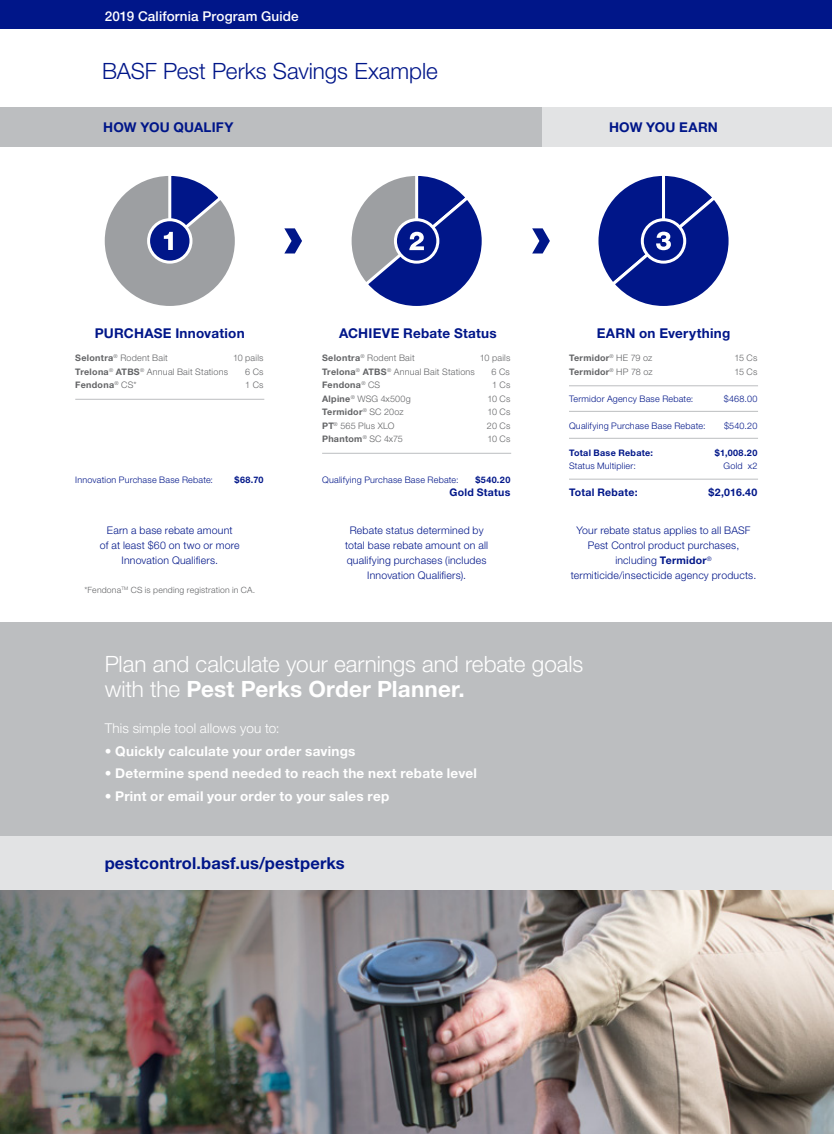
<style>
.page{position:relative;width:834px;height:1134px;background:#fff}
.page>*{position:absolute;margin:0;border:0;box-sizing:border-box;transform-origin:0 0}
.t1{font:300 22.5px/25.5px "Helvetica Neue LT Std";letter-spacing:-.005em;color:#fff}
.t2{font:300 22.5px "Helvetica Neue LT Std";letter-spacing:-.005em;color:#001689}
.t3{font:700 16.5px "Helvetica Neue LT Std";letter-spacing:.01em;color:#001689}
.t4{font:700 13.5px "Helvetica Neue LT Std";letter-spacing:.02em;color:#fff}
.t5{font:700 13.5px "Helvetica Neue LT Std";letter-spacing:.015em;color:#001689}
.t6{font:300 13.5px "Helvetica Neue LT Std";letter-spacing:.01em;color:#fff}
.t7{font:500 13.5px "Helvetica Neue LT Std";letter-spacing:.01em;color:#fff}
.t8{font:300 10.5px/15px "Helvetica Neue LT Std";letter-spacing:.02em;color:#001689;text-align:center}
.t9{font:700 10.5px "Helvetica Neue LT Std";letter-spacing:.025em;color:#001689}
.t10{font:300 9px "Helvetica Neue LT Std";letter-spacing:.02em;color:#636466}
.t11{font:300 9px "Helvetica Neue LT Std";letter-spacing:.025em;color:#001689}
.t12{font:700 9px "Helvetica Neue LT Std";letter-spacing:.03em;color:#636466}
.t13{font:700 9px "Helvetica Neue LT Std";letter-spacing:.03em;color:#001689}
.t14{font:300 8.7px "Helvetica Neue LT Std";letter-spacing:.02em;color:#636466}
.s1{font-weight:700}
.s2{font-weight:300}
</style>
<div class="page">
<div style="left:0;top:622px;width:832px;height:215px;background:#bcbec0"></div>
<div style="left:0;top:837px;width:832px;height:111px;background:#e2e3e4"></div>
<div style="left:541px;top:107px;width:291px;height:39px;background:#e2e3e4"></div>
<div style="left:0;top:107px;width:541px;height:39px;background:#bcbec0"></div>
<svg style="left:532px;top:228px;width:18px;height:26px"></svg>
<svg style="left:284px;top:228px;width:18px;height:26px"></svg>
<svg style="left:350px;top:174px;width:133px;height:133px"></svg>
<svg style="left:362px;top:174px;width:121px;height:133px"></svg>
<hr style="left:322px;top:453px;width:189px;height:1px;background:#bcbec0">
<svg style="left:598px;top:175px;width:131px;height:131px"></svg>
<hr style="left:569px;top:385px;width:189px;height:1px;background:#bcbec0">
<hr style="left:569px;top:438px;width:189px;height:1px;background:#bcbec0">
<hr style="left:569px;top:411px;width:189px;height:1px;background:#bcbec0">
<hr style="left:569px;top:479px;width:189px;height:1px;background:#bcbec0">
<div style="left:0;top:0;width:832px;height:29px;background:#001689"></div>
<div style="left:103px;top:174px;width:133px;height:133px;background:#9d9fa2;border-radius:50%"></div>
<div style="left:102px;top:173px;width:136px;height:136px;border:3px solid #fff;border-radius:50%"></div>
<svg style="left:149px;top:220px;width:42px;height:42px"></svg>
<div style="left:147px;top:218px;width:45px;height:46px;border:3px solid #fff;border-radius:50%"></div>
<svg style="left:164px;top:173px;width:61px;height:77px"></svg>
<hr style="left:75px;top:399px;width:189px;height:1px;background:#bcbec0">
<img style="left:0;top:890px;width:834px;height:244px">
<p class="t7" style="left:105px;top:8px;width:196px">2019 California Program Guide</p>
<h1 class="t2" style="left:102px;top:58px;width:337px">BASF Pest Perks Savings Example</h1>
<p class="t5" style="left:103px;top:119px;width:132px">HOW YOU QUALIFY</p>
<p class="t5" style="left:609px;top:119px;width:110px">HOW YOU EARN</p>
<p class="t5" style="left:95px;top:325px;width:151px">PURCHASE Innovation</p>
<p class="t5" style="left:339px;top:325px;width:159px">ACHIEVE Rebate Status</p>
<p class="t5" style="left:597px;top:325px;width:135px">EARN on Everything</p>
<p class="t10" style="left:75px;top:353px;width:94px"><span class="s1">Selontra</span><sup>®</sup> Rodent Bait</p>
<p class="t10" style="left:233px;top:353px;width:32px">10 pails</p>
<p class="t10" style="left:75px;top:366px;width:154px"><span class="s1">Trelona</span><sup>®</sup> <span class="s1">ATBS</span><sup>®</sup> Annual Bait Stations</p>
<p class="t10" style="left:245px;top:366px;width:20px">6 Cs</p>
<p class="t12" style="left:75px;top:380px;width:63px">Fendona<sup>®</sup> <span class="s2">CS*</span></p>
<p class="t10" style="left:245px;top:380px;width:20px">1 Cs</p>
<p class="t11" style="left:75px;top:474px;width:139px">Innovation Purchase Base Rebate:</p>
<p class="t13" style="left:235px;top:474px;width:30px">$68.70</p>
<p class="t10" style="left:322px;top:353px;width:94px"><span class="s1">Selontra</span><sup>®</sup> Rodent Bait</p>
<p class="t10" style="left:480px;top:353px;width:32px">10 pails</p>
<p class="t10" style="left:322px;top:366px;width:154px"><span class="s1">Trelona</span><sup>®</sup> <span class="s1">ATBS</span><sup>®</sup> Annual Bait Stations</p>
<p class="t10" style="left:491px;top:366px;width:20px">6 Cs</p>
<p class="t12" style="left:322px;top:380px;width:60px">Fendona<sup>®</sup> <span class="s2">CS</span></p>
<p class="t10" style="left:492px;top:380px;width:20px">1 Cs</p>
<p class="t10" style="left:322px;top:393px;width:90px"><span class="s1">Alpine</span><sup>®</sup> WSG 4x500g</p>
<p class="t10" style="left:487px;top:393px;width:25px">10 Cs</p>
<p class="t12" style="left:322px;top:407px;width:83px">Termidor<sup>®</sup> <span class="s2">SC 20oz</span></p>
<p class="t10" style="left:487px;top:407px;width:25px">10 Cs</p>
<p class="t10" style="left:322px;top:420px;width:74px"><span class="s1">PT</span><sup>®</sup> 565 Plus XLO</p>
<p class="t10" style="left:487px;top:420px;width:25px">20 Cs</p>
<p class="t12" style="left:322px;top:434px;width:82px">Phantom<sup>®</sup> <span class="s2">SC 4x75</span></p>
<p class="t10" style="left:487px;top:434px;width:25px">10 Cs</p>
<p class="t11" style="left:322px;top:474px;width:138px">Qualifying Purchase Base Rebate:</p>
<p class="t13" style="left:475px;top:474px;width:36px">$540.20</p>
<p class="t9" style="left:449px;top:486px;width:62px">Gold Status</p>
<p class="t12" style="left:569px;top:353px;width:85px">Termidor<sup>®</sup> <span class="s2">HE 79 oz</span></p>
<p class="t10" style="left:734px;top:353px;width:24px">15 Cs</p>
<p class="t12" style="left:569px;top:366px;width:85px">Termidor<sup>®</sup> <span class="s2">HP 78 oz</span></p>
<p class="t10" style="left:734px;top:366px;width:24px">15 Cs</p>
<p class="t11" style="left:569px;top:393px;width:126px">Termidor Agency Base Rebate:</p>
<p class="t11" style="left:724px;top:393px;width:35px">$468.00</p>
<p class="t11" style="left:569px;top:420px;width:138px">Qualifying Purchase Base Rebate:</p>
<p class="t11" style="left:724px;top:420px;width:35px">$540.20</p>
<p class="t13" style="left:569px;top:447px;width:86px">Total Base Rebate:</p>
<p class="t13" style="left:715px;top:447px;width:44px">$1,008.20</p>
<p class="t11" style="left:569px;top:461px;width:68px">Status Multiplier:</p>
<p class="t11" style="left:723px;top:461px;width:35px">Gold x2</p>
<p class="t9" style="left:569px;top:486px;width:70px">Total Rebate:</p>
<p class="t9" style="left:708px;top:486px;width:50px">$2,016.40</p>
<p class="t8" style="left:100px;top:523px;width:141px">Earn a base rebate amount<br>of at least $60 on two or more<br>Innovation Qualifiers.</p>
<p class="t14" style="left:84px;top:584px;width:172px">*Fendona<sup>TM</sup> CS is pending registration in CA.</p>
<p class="t8" style="left:345px;top:523px;width:145px">Rebate status determined by total base rebate amount on all qualifying purchases (includes<br>Innovation Qualifiers).</p>
<p class="t8" style="left:571px;top:523px;width:187px">Your rebate status applies to all BASF Pest Control product purchases, including <span class="s1">Termidor</span><sup>® </sup>termiticide/insecticide agency products.</p>
<h1 class="t1" style="left:105px;top:651px;width:480px">Plan and calculate your earnings and rebate goals with the <span class="s1">Pest Perks Order Planner.</span></h1>
<p class="t6" style="left:105px;top:720px;width:176px">This simple tool allows you to:</p>
<p class="t4" style="left:105px;top:743px;width:252px">• Quickly calculate your order savings</p>
<p class="t4" style="left:105px;top:765px;width:374px">• Determine spend needed to reach the next rebate level</p>
<p class="t4" style="left:105px;top:788px;width:286px">• Print or email your order to your sales rep</p>
<h2 class="t3" style="left:105px;top:853px;width:242px">pestcontrol.basf.us/pestperks</h2>
</div>
